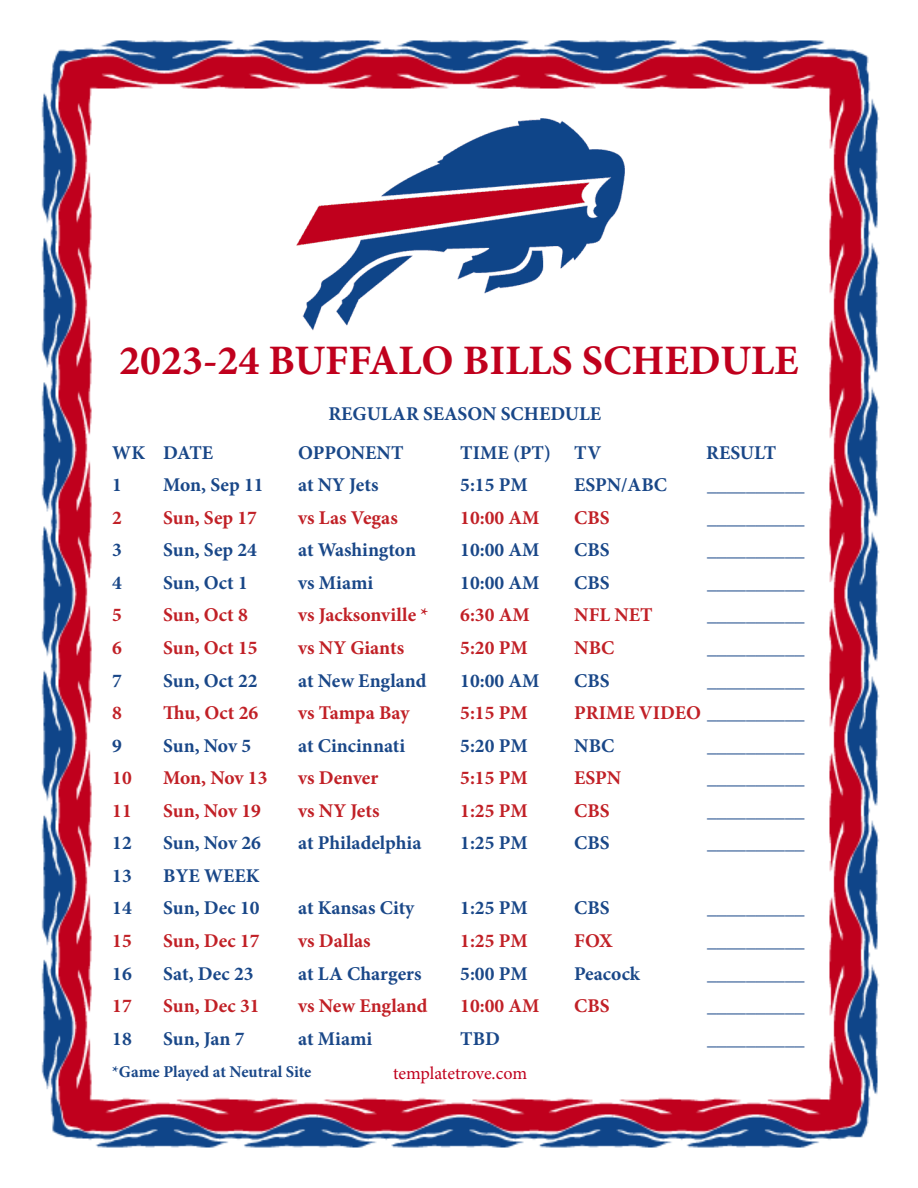
<style>
.page{position:relative;width:918px;height:1188px;background:#fff}
.page>*{position:absolute;margin:0;border:0;box-sizing:border-box;transform-origin:0 0}
.t1{font:700 42px "Minion Pro";color:#c0001d}
.t2{font:700 19.5px "Minion Pro";color:#194788}
.t3{font:700 19.5px "Minion Pro";color:#c12026}
.t4{font:18px "Minion Pro";letter-spacing:-.005em;color:#c0001d}
.t5{font:700 16.5px "Minion Pro";letter-spacing:-.005em;color:#194788}
.s1{color:#194788}
</style>
<div class="page">
<img style="left:41px;top:40px;width:839px;height:1108px">
<img style="left:288px;top:112px;width:342px;height:229px">
<p class="t1" style="left:119px;top:331px;width:681px">2023-24 BUFFALO BILLS SCHEDULE</p>
<p class="t2" style="left:328px;top:400px;width:274px">REGULAR SEASON SCHEDULE</p>
<p class="t2" style="left:112px;top:439px;width:102px">WK DATE</p>
<p class="t2" style="left:298px;top:439px;width:107px">OPPONENT</p>
<p class="t2" style="left:460px;top:439px;width:142px">TIME (PT) TV</p>
<p class="t2" style="left:706px;top:439px;width:71px">RESULT</p>
<p class="t2" style="left:112px;top:471px;width:11px">1</p>
<p class="t2" style="left:163px;top:471px;width:102px">Mon, Sep 11</p>
<p class="t2" style="left:298px;top:471px;width:82px">at NY Jets</p>
<p class="t2" style="left:460px;top:471px;width:69px">5:15 PM</p>
<p class="t2" style="left:574px;top:471px;width:94px">ESPN/ABC</p>
<p class="t2" style="left:707px;top:471px;width:99px">__________</p>
<p class="t3" style="left:112px;top:504px;width:11px">2</p>
<p class="t3" style="left:163px;top:504px;width:95px">Sun, Sep 17</p>
<p class="t3" style="left:298px;top:504px;width:101px">vs Las Vegas</p>
<p class="t3" style="left:460px;top:504px;width:81px">10:00 AM</p>
<p class="t3" style="left:574px;top:504px;width:37px">CBS</p>
<p class="t2" style="left:707px;top:504px;width:99px">__________</p>
<p class="t2" style="left:112px;top:536px;width:11px">3</p>
<p class="t2" style="left:163px;top:536px;width:95px">Sun, Sep 24</p>
<p class="t2" style="left:298px;top:536px;width:119px">at Washington</p>
<p class="t2" style="left:460px;top:536px;width:81px">10:00 AM</p>
<p class="t2" style="left:574px;top:536px;width:37px">CBS</p>
<p class="t2" style="left:707px;top:536px;width:99px">__________</p>
<p class="t2" style="left:112px;top:569px;width:11px">4</p>
<p class="t2" style="left:163px;top:569px;width:86px">Sun, Oct 1</p>
<p class="t2" style="left:298px;top:569px;width:77px">vs Miami</p>
<p class="t2" style="left:460px;top:569px;width:81px">10:00 AM</p>
<p class="t2" style="left:574px;top:569px;width:37px">CBS</p>
<p class="t2" style="left:707px;top:569px;width:99px">__________</p>
<p class="t3" style="left:112px;top:602px;width:11px">5</p>
<p class="t3" style="left:163px;top:602px;width:86px">Sun, Oct 8</p>
<p class="t3" style="left:298px;top:602px;width:132px">vs Jacksonville *</p>
<p class="t3" style="left:460px;top:602px;width:71px">6:30 AM</p>
<p class="t3" style="left:574px;top:602px;width:80px">NFL NET</p>
<p class="t2" style="left:707px;top:602px;width:99px">__________</p>
<p class="t3" style="left:112px;top:634px;width:11px">6</p>
<p class="t3" style="left:163px;top:634px;width:96px">Sun, Oct 15</p>
<p class="t3" style="left:298px;top:634px;width:107px">vs NY Giants</p>
<p class="t3" style="left:460px;top:634px;width:69px">5:20 PM</p>
<p class="t3" style="left:574px;top:634px;width:42px">NBC</p>
<p class="t2" style="left:707px;top:634px;width:99px">__________</p>
<p class="t2" style="left:112px;top:667px;width:11px">7</p>
<p class="t2" style="left:163px;top:667px;width:96px">Sun, Oct 22</p>
<p class="t2" style="left:298px;top:667px;width:130px">at New England</p>
<p class="t2" style="left:460px;top:667px;width:81px">10:00 AM</p>
<p class="t2" style="left:574px;top:667px;width:37px">CBS</p>
<p class="t2" style="left:707px;top:667px;width:99px">__________</p>
<p class="t3" style="left:112px;top:699px;width:11px">8</p>
<p class="t3" style="left:163px;top:699px;width:97px">Thu, Oct 26</p>
<p class="t3" style="left:298px;top:699px;width:113px">vs Tampa Bay</p>
<p class="t3" style="left:460px;top:699px;width:69px">5:15 PM</p>
<p class="t3" style="left:574px;top:699px;width:232px">PRIME VIDEO <span class="s1">__________</span></p>
<p class="t2" style="left:112px;top:732px;width:11px">9</p>
<p class="t2" style="left:163px;top:732px;width:89px">Sun, Nov 5</p>
<p class="t2" style="left:298px;top:732px;width:108px">at Cincinnati</p>
<p class="t2" style="left:460px;top:732px;width:69px">5:20 PM</p>
<p class="t2" style="left:574px;top:732px;width:42px">NBC</p>
<p class="t2" style="left:707px;top:732px;width:99px">__________</p>
<p class="t3" style="left:112px;top:764px;width:21px">10</p>
<p class="t3" style="left:163px;top:764px;width:106px">Mon, Nov 13</p>
<p class="t3" style="left:298px;top:764px;width:82px">vs Denver</p>
<p class="t3" style="left:460px;top:764px;width:69px">5:15 PM</p>
<p class="t3" style="left:574px;top:764px;width:48px">ESPN</p>
<p class="t2" style="left:707px;top:764px;width:99px">__________</p>
<p class="t3" style="left:112px;top:797px;width:21px">11</p>
<p class="t3" style="left:163px;top:797px;width:99px">Sun, Nov 19</p>
<p class="t3" style="left:298px;top:797px;width:83px">vs NY Jets</p>
<p class="t3" style="left:460px;top:797px;width:69px">1:25 PM</p>
<p class="t3" style="left:574px;top:797px;width:37px">CBS</p>
<p class="t2" style="left:707px;top:797px;width:99px">__________</p>
<p class="t2" style="left:112px;top:829px;width:21px">12</p>
<p class="t2" style="left:163px;top:829px;width:99px">Sun, Nov 26</p>
<p class="t2" style="left:298px;top:829px;width:125px">at Philadelphia</p>
<p class="t2" style="left:460px;top:829px;width:69px">1:25 PM</p>
<p class="t2" style="left:574px;top:829px;width:37px">CBS</p>
<p class="t2" style="left:707px;top:829px;width:99px">__________</p>
<p class="t2" style="left:112px;top:862px;width:21px">13</p>
<p class="t2" style="left:163px;top:862px;width:98px">BYE WEEK</p>
<p class="t2" style="left:112px;top:894px;width:21px">14</p>
<p class="t2" style="left:163px;top:894px;width:98px">Sun, Dec 10</p>
<p class="t2" style="left:298px;top:894px;width:118px">at Kansas City</p>
<p class="t2" style="left:460px;top:894px;width:69px">1:25 PM</p>
<p class="t2" style="left:574px;top:894px;width:37px">CBS</p>
<p class="t2" style="left:707px;top:894px;width:99px">__________</p>
<p class="t3" style="left:112px;top:927px;width:21px">15</p>
<p class="t3" style="left:163px;top:927px;width:98px">Sun, Dec 17</p>
<p class="t3" style="left:298px;top:927px;width:74px">vs Dallas</p>
<p class="t3" style="left:460px;top:927px;width:69px">1:25 PM</p>
<p class="t3" style="left:574px;top:927px;width:40px">FOX</p>
<p class="t2" style="left:707px;top:927px;width:99px">__________</p>
<p class="t2" style="left:112px;top:960px;width:21px">16</p>
<p class="t2" style="left:163px;top:960px;width:92px">Sat, Dec 23</p>
<p class="t2" style="left:298px;top:960px;width:125px">at LA Chargers</p>
<p class="t2" style="left:460px;top:960px;width:69px">5:00 PM</p>
<p class="t2" style="left:574px;top:960px;width:67px">Peacock</p>
<p class="t2" style="left:707px;top:960px;width:99px">__________</p>
<p class="t3" style="left:112px;top:992px;width:21px">17</p>
<p class="t3" style="left:163px;top:992px;width:98px">Sun, Dec 31</p>
<p class="t3" style="left:298px;top:992px;width:131px">vs New England</p>
<p class="t3" style="left:460px;top:992px;width:81px">10:00 AM</p>
<p class="t3" style="left:574px;top:992px;width:37px">CBS</p>
<p class="t2" style="left:707px;top:992px;width:99px">__________</p>
<p class="t2" style="left:112px;top:1025px;width:21px">18</p>
<p class="t2" style="left:163px;top:1025px;width:83px">Sun, Jan 7</p>
<p class="t2" style="left:298px;top:1025px;width:75px">at Miami</p>
<p class="t2" style="left:460px;top:1025px;width:41px">TBD</p>
<p class="t2" style="left:707px;top:1025px;width:99px">__________</p>
<p class="t5" style="left:112px;top:1060px;width:201px">*Game Played at Neutral Site</p>
<p class="t4" style="left:393px;top:1061px;width:136px">templatetrove.com</p>
</div>
